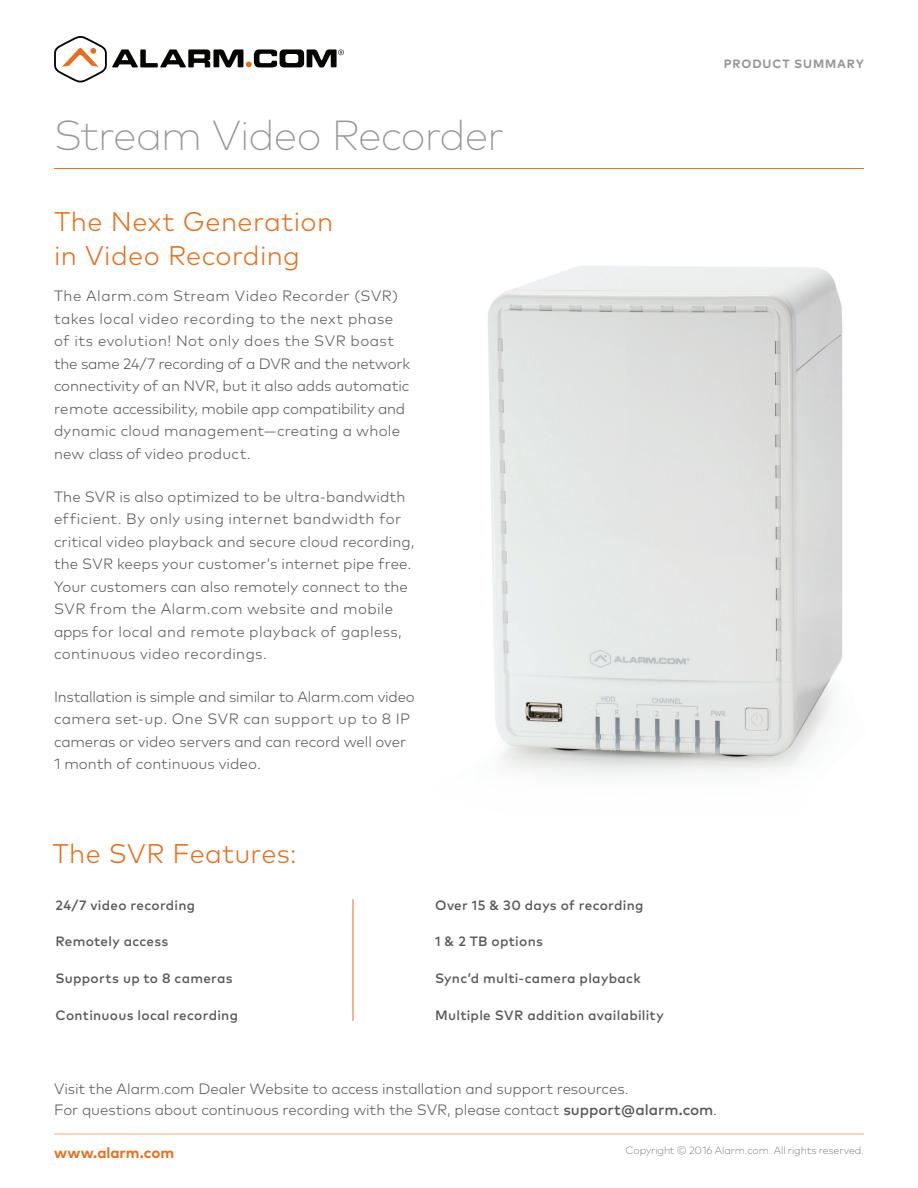
<style>
.page{position:relative;width:918px;height:1188px;background:#fff}
.page>*{position:absolute;margin:0;border:0;box-sizing:border-box;transform-origin:0 0}
.t1{font:200 42px "Mark Pro";letter-spacing:-.02em;color:#939598}
.t2{font:300 27px/34.5px "Mark Pro";letter-spacing:.015em;color:#e4701e}
.t3{font:300 15px/22.5px "Mark Pro";letter-spacing:.005em;color:#57585a}
.t4{font:700 15px "Mark Pro";color:#e4701e}
.t5{font:500 13.5px "Mark Pro";letter-spacing:.02em;color:#57585a}
.t6{font:700 12px "Mark Pro";letter-spacing:.075em;color:#939598}
.t7{font:200 10.5px "Mark Pro";letter-spacing:-.005em;color:#57585a}
.s1{font-weight:500}
</style>
<div class="page">
<img style="left:488px;top:266px;width:355px;height:511px">
<hr style="left:353px;top:899px;width:1px;height:122px;background:#e4701e">
<hr style="left:54px;top:1134px;width:810px;height:1px;background:#f2b17f">
<svg style="left:54px;top:36px;width:290px;height:47px"></svg>
<hr style="left:54px;top:168px;width:810px;height:1px;background:#e4701e">
<h1 class="t1" style="left:54px;top:104px;width:452px">Stream Video Recorder</h1>
<h2 class="t2" style="left:54px;top:202px;width:281px">The Next Generation in Video Recording</h2>
<p class="t3" style="left:54px;top:284px;width:358px">The Alarm.com Stream Video Recorder (SVR) takes local video recording to the next phase of its evolution! Not only does the SVR boast the same 24/7 recording of a DVR and the network connectivity of an NVR, but it also adds automatic remote accessibility, mobile app compatibility and dynamic cloud management—creating a whole new class of video product.</p>
<p class="t3" style="left:54px;top:484px;width:362px">The SVR is also optimized to be ultra-bandwidth efficient. By only using internet bandwidth for critical video playback and secure cloud recording, the SVR keeps your customer’s internet pipe free.<br>Your customers can also remotely connect to the SVR from the Alarm.com website and mobile apps for local and remote playback of gapless, continuous video recordings.</p>
<p class="t3" style="left:54px;top:684px;width:362px">Installation is simple and similar to Alarm.com video camera set-up. One SVR can support up to 8 IP cameras or video servers and can record well over 1 month of continuous video.</p>
<p class="t6" style="left:724px;top:55px;width:142px">PRODUCT SUMMARY</p>
<h2 class="t2" style="left:52px;top:834px;width:246px">The SVR Features:</h2>
<p class="t5" style="left:56px;top:895px;width:141px">24/7 video recording</p>
<p class="t5" style="left:56px;top:932px;width:114px">Remotely access</p>
<p class="t5" style="left:56px;top:968px;width:179px">Supports up to 8 cameras</p>
<p class="t5" style="left:56px;top:1005px;width:184px">Continuous local recording</p>
<p class="t5" style="left:435px;top:895px;width:210px">Over 15 &amp; 30 days of recording</p>
<p class="t5" style="left:435px;top:932px;width:109px">1 &amp; 2 TB options</p>
<p class="t5" style="left:435px;top:968px;width:207px">Sync’d multi-camera playback</p>
<p class="t5" style="left:435px;top:1005px;width:230px">Multiple SVR addition availability</p>
<p class="t3" style="left:54px;top:1077px;width:665px;line-height:21px">Visit the Alarm.com Dealer Website to access installation and support resources.<br>For questions about continuous recording with the SVR, please contact <span class="s1">support@alarm.com</span>.</p>
<p class="t4" style="left:54px;top:1141px;width:122px">www.alarm.com</p>
<p class="t7" style="left:626px;top:1143px;width:240px">Copyright © 2016 Alarm.com. All rights reserved.</p>
</div>
